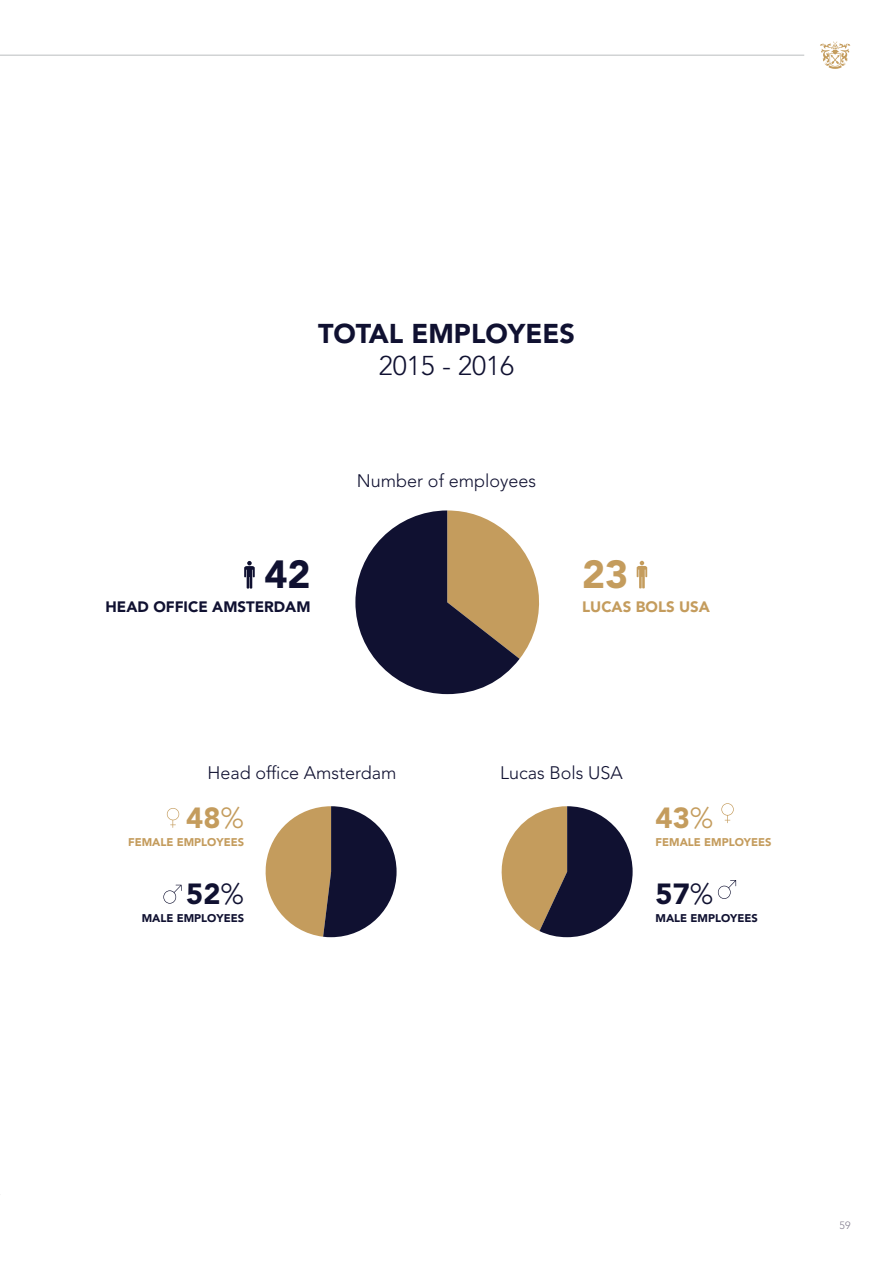
<style>
.page{position:relative;width:893px;height:1263px;background:#fff}
.page>*{position:absolute;margin:0;border:0;box-sizing:border-box;transform-origin:0 0}
.t1{font:900 39px "Avenir LT Std";color:#101131}
.t2{font:900 39px "Avenir LT Std";color:#c49c5d}
.t3{font:900 28.95px "Avenir LT Std";color:#101131}
.t4{font:900 28.95px "Avenir LT Std";color:#c49c5d}
.t5{font:900 27px "Avenir LT Std";color:#101131}
.t6{font:300 27px "Avenir LT Std";color:#101131}
.t7{font:300 18px "Avenir LT Std";color:#101131}
.t8{font:900 15px "Avenir LT Std";color:#101131}
.t9{font:900 15px "Avenir LT Std";color:#c49c5d}
.t10{font:900 11.1px "Avenir LT Std";color:#c49c5d}
.t11{font:900 11.1px "Avenir LT Std";color:#101131}
.t12{font:300 10.5px "Avenir LT Std";color:#827c8e}
.s1{font-weight:300}
</style>
<div class="page">
<svg style="left:820px;top:42px;width:30px;height:27px"></svg>
<hr style="left:0;top:54px;width:804px;height:2px;background:#d1d3d4">
<svg style="left:244px;top:561px;width:11px;height:27px"></svg>
<svg style="left:637px;top:561px;width:10px;height:27px"></svg>
<svg style="left:163px;top:885px;width:19px;height:19px"></svg>
<svg style="left:167px;top:808px;width:12px;height:20px"></svg>
<svg style="left:265px;top:806px;width:132px;height:131px"></svg>
<svg style="left:718px;top:880px;width:18px;height:19px"></svg>
<svg style="left:721px;top:803px;width:13px;height:20px"></svg>
<svg style="left:501px;top:806px;width:132px;height:131px"></svg>
<svg style="left:355px;top:510px;width:184px;height:184px"></svg>
<h3 class="t5" style="left:318px;top:318px;width:258px">TOTAL EMPLOYEES</h3>
<h3 class="t6" style="left:379px;top:350px;width:137px">2015 - 2016</h3>
<h1 class="t1" style="left:264px;top:551px;width:48px">42</h1>
<p class="t8" style="left:106px;top:598px;width:206px">HEAD OFFICE AMSTERDAM</p>
<p class="t7" style="left:357px;top:470px;width:181px">Number of employees</p>
<h1 class="t2" style="left:582px;top:551px;width:48px">23</h1>
<p class="t9" style="left:582px;top:598px;width:129px">LUCAS BOLS USA</p>
<p class="t7" style="left:207px;top:762px;width:191px">Head office Amsterdam</p>
<p class="t7" style="left:500px;top:762px;width:124px">Lucas Bols USA</p>
<h2 class="t4" style="left:186px;top:800px;width:59px">48<span class="s1">%</span></h2>
<p class="t10" style="left:128px;top:835px;width:117px">FEMALE EMPLOYEES</p>
<h2 class="t4" style="left:656px;top:800px;width:59px">43<span class="s1">%</span></h2>
<p class="t10" style="left:656px;top:835px;width:117px">FEMALE EMPLOYEES</p>
<h2 class="t3" style="left:186px;top:877px;width:59px">52<span class="s1">%</span></h2>
<p class="t11" style="left:142px;top:911px;width:104px">MALE EMPLOYEES</p>
<h2 class="t3" style="left:656px;top:877px;width:59px">57<span class="s1">%</span></h2>
<p class="t11" style="left:656px;top:911px;width:104px">MALE EMPLOYEES</p>
<p class="t12" style="left:839px;top:1219px;width:12px">59</p>
</div>
